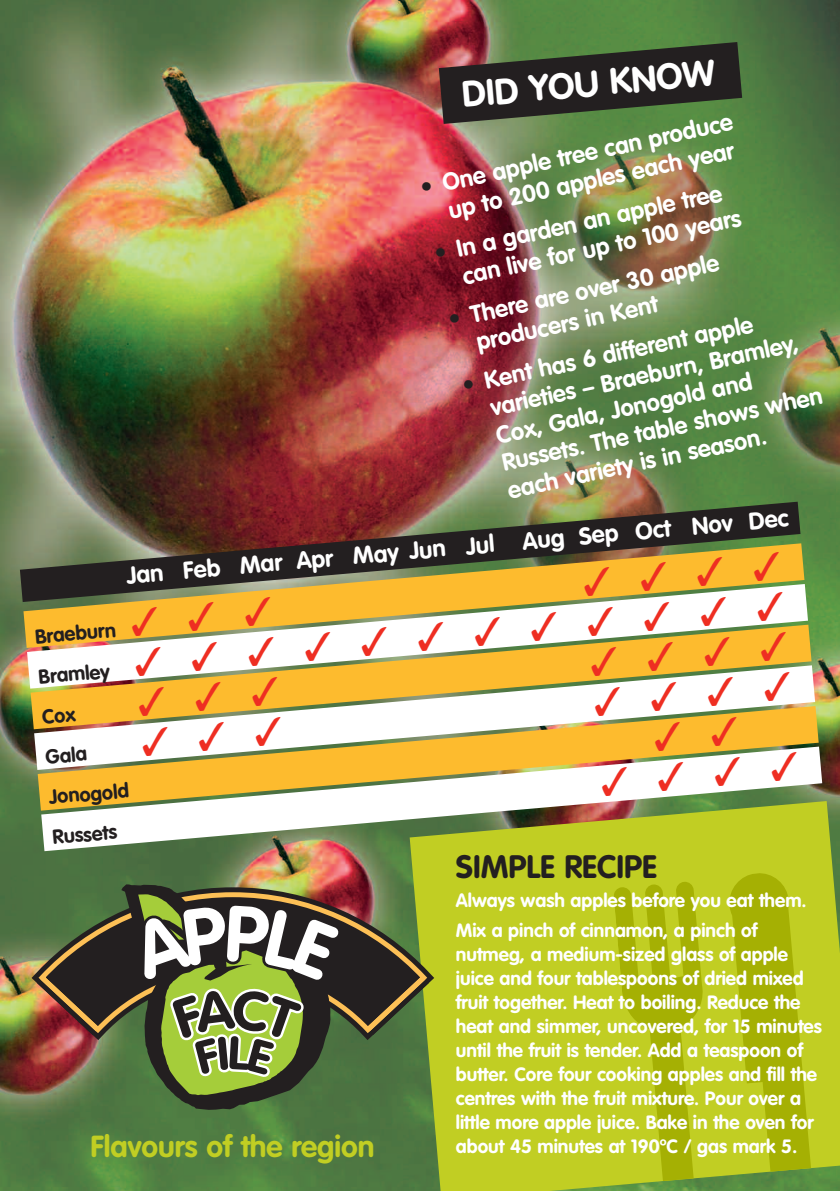
<style>
.page{position:relative;width:840px;height:1191px;background:#fff}
.page>*{position:absolute;margin:0;border:0;box-sizing:border-box;transform-origin:0 0}
.t1{font:38px "Zapf Dingbats";color:#ee2e22}
.t2{font:700 36.2px "VAG Rounded";color:#fff}
.t3{font:700 32px "VAG Rounded";color:#231f20}
.t4{font:700 30px "VAG Rounded";color:#c1ce23}
.t5{font:700 24px/28px "VAG Rounded";color:#fff}
.t6{font:700 20px/40.2px "VAG Rounded";color:#231f20}
.t7{font:700 19px/24px "VAG Rounded";color:#fff}
.s1{color:#231f20}
.s2{color:#ee2e22}
.s3{font-size:20px}
</style>
<div class="page">
<img style="left:0;top:0;width:839px;height:1191px">
<div style="left:409px;top:801px;width:430px;height:390px;background:#c1ce23"></div>
<svg style="left:613px;top:881px;width:90px;height:310px;background:#b0be15"></svg>
<svg style="left:727px;top:872px;width:87px;height:319px;background:#abb913"></svg>
<svg style="left:30px;top:880px;width:414px;height:170px;background:#848e3c"></svg>
<svg style="left:35px;top:889px;width:395px;height:147px;background:#5d6539"></svg>
<svg style="left:347px;top:956px;width:97px;height:94px;background:#5d642e"></svg>
<img style="left:30px;top:956px;width:89px;height:94px">
<svg style="left:121px;top:884px;width:209px;height:225px;background:#4e5c38"></svg>
<svg style="left:438px;top:42px;width:303px;height:82px;background:#3a3e2d"></svg>
<svg style="left:27px;top:584px;width:780px;height:104px"></svg>
<svg style="left:31px;top:624px;width:780px;height:105px"></svg>
<svg style="left:34px;top:665px;width:780px;height:105px"></svg>
<svg style="left:38px;top:706px;width:780px;height:104px"></svg>
<img style="left:20px;top:502px;width:780px;height:100px">
<svg style="left:41px;top:746px;width:780px;height:105px"></svg>
<svg style="left:128px;top:894px;width:212px;height:201px;background:#60702e"></svg>
<svg style="left:138px;top:676px;width:145px;height:80px"></svg>
<div style="left:653px;top:717px;width:85px;height:34px;background:#fdbb2e"></div>
<h2 class="t2" style="left:460px;top:80px;width:255px;rotate:-5deg">DID YOU KNOW</h2>
<p class="t5" style="left:418px;top:176px;width:320px;text-align:right;rotate:-12deg"><span class="s1">•</span> One apple tree can produce up to 200 apples each year</p>
<p class="t5" style="left:454px;top:237px;width:286px;text-indent:-23px;rotate:-12deg"><span class="s1">•</span> In a garden an apple tree can live for up to 100 years</p>
<p class="t5" style="left:468px;top:303px;width:255px;text-indent:-23px;rotate:-12deg"><span class="s1">•</span> There are over 30 apple producers in Kent</p>
<p class="t5" style="left:482px;top:369px;width:328px;text-indent:-23px;rotate:-12deg"><span class="s1">•</span> Kent has 6 different apple varieties – Braeburn, Bramley,<br>Cox, Gala, Jonogold and<br>Russets. The table shows when each variety is in season.</p>
<p class="t5" style="left:125px;top:563px;width:665px;rotate:-5deg">Jan Feb Mar Apr May Jun Jul Aug Sep Oct Nov Dec</p>
<p class="t6" style="left:34px;top:618px;width:240px;rotate:-5deg">Braeburn <span class="s2">✓</span> <span class="s2">✓</span> <span class="s2">✓</span></p>
<h1 class="t1" style="left:581px;top:561px;width:200px;rotate:-5deg">✓✓✓✓</h1>
<p class="t6" style="left:37px;top:658px;width:750px;rotate:-5deg">Bramley <span class="s2">✓✓✓✓✓✓✓✓✓✓✓✓<br></span>Cox</p>
<h1 class="t1" style="left:588px;top:641px;width:200px;rotate:-5deg">✓✓✓✓</h1>
<h1 class="t1" style="left:591px;top:681px;width:200px;rotate:-5deg">✓✓✓✓</h1>
<p class="t6" style="left:44px;top:738px;width:43px;rotate:-5deg">Gala</p>
<p class="t6" style="left:48px;top:778px;width:82px;rotate:-5deg">Jonogold</p>
<p class="t6" style="left:51px;top:818px;width:66px;rotate:-5deg">Russets</p>
<h3 class="t4" style="left:90px;top:1133px;width:285px">Flavours of the region</h3>
<h1 class="t1" style="left:598px;top:761px;width:200px;rotate:-5deg">✓✓✓✓</h1>
<h3 class="t3" style="left:455px;top:853px;width:202px">SIMPLE RECIPE</h3>
<p class="t7" style="left:455px;top:887px;width:352px;line-height:29.6px">Always wash apples before you eat them.<br>Mix a pinch of cinnamon, a pinch of</p>
<p class="t7" style="left:455px;top:943px;width:367px">nutmeg, a medium-sized glass of apple juice and four tablespoons of dried mixed fruit together. Heat to boiling. Reduce the heat and simmer, uncovered, for 15 minutes until the fruit is tender. Add a teaspoon of butter. Core four cooking apples and fill the centres with the fruit mixture. Pour over a little more apple juice. Bake in the oven for about 45 minutes at 190ºC / gas mark 5<span class="s3">.</span></p>
</div>
